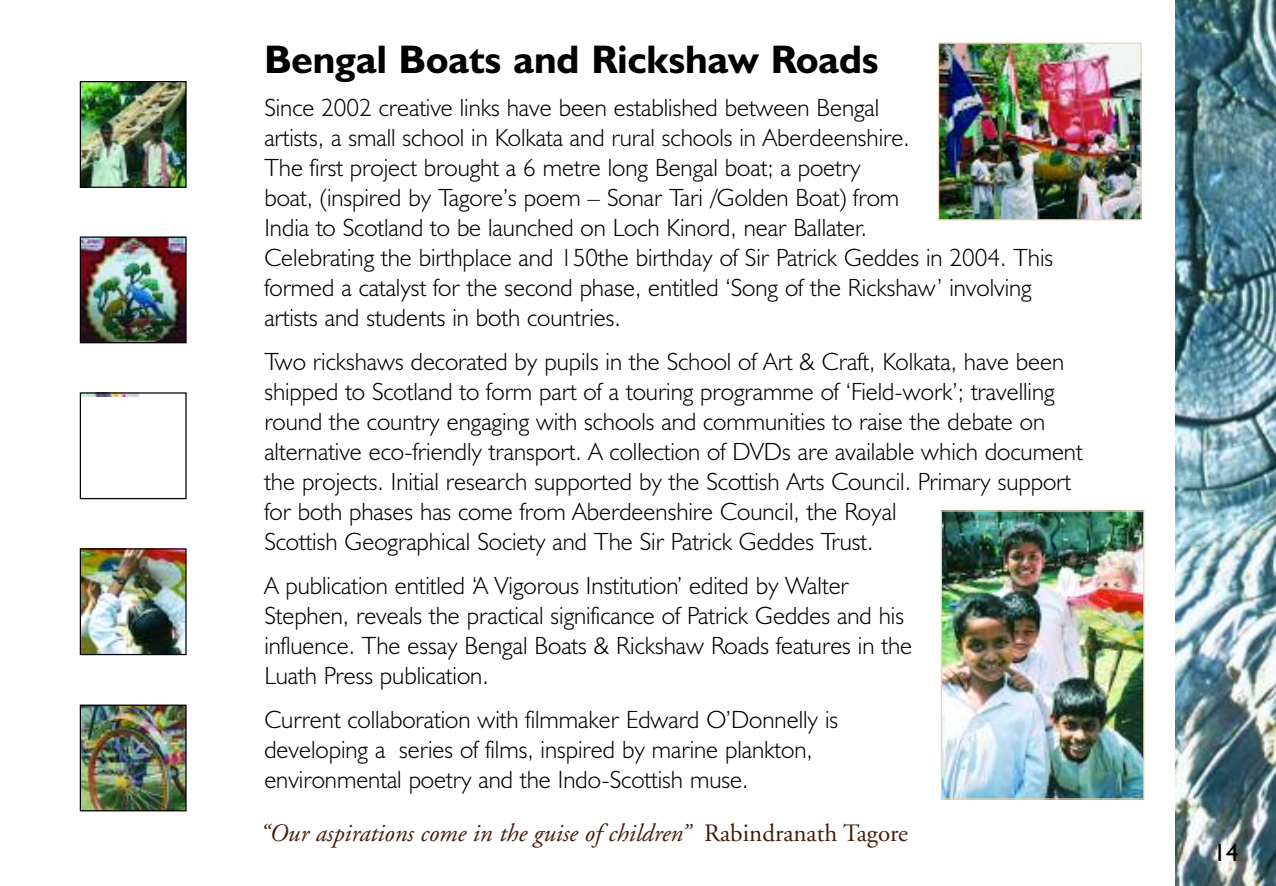
<style>
.page{position:relative;width:1276px;height:886px;background:#fff}
.page>*{position:absolute;margin:0;border:0;box-sizing:border-box;transform-origin:0 0}
.t1{font:700 40px "Humanist 521 BT";color:#000}
.t2{font:300 25px/30px "Humanist 521 BT";color:#000}
.t3{font:italic 25px "Adobe Garamond";color:#461d0b}
.t4{font:25px "Humanist 521 BT";color:#000}
.s1{font-style:normal}
</style>
<div class="page">
<img style="left:82px;top:83px;width:103px;height:103px">
<div style="left:80px;top:81px;width:107px;height:107px;border:1px solid #000"></div>
<img style="left:82px;top:238px;width:103px;height:103px">
<div style="left:80px;top:236px;width:107px;height:107px;border:1px solid #000"></div>
<img style="left:82px;top:394px;width:57px;height:2px">
<div style="left:80px;top:392px;width:107px;height:107px;border:1px solid #000"></div>
<img style="left:82px;top:550px;width:103px;height:103px">
<div style="left:80px;top:548px;width:107px;height:107px;border:1px solid #000"></div>
<img style="left:82px;top:706px;width:103px;height:103px">
<div style="left:80px;top:704px;width:107px;height:107px;border:1px solid #000"></div>
<img style="left:1176px;top:0;width:100px;height:886px">
<img style="left:940px;top:44px;width:199px;height:174px">
<div style="left:938px;top:42px;width:203px;height:178px;border:1px solid #ead6b3"></div>
<img style="left:942px;top:512px;width:200px;height:285px">
<div style="left:940px;top:510px;width:204px;height:289px;border:1px solid #ead6b3"></div>
<h1 class="t1" style="left:264px;top:45px;width:615px">Bengal Boats and Rickshaw Roads</h1>
<p class="t2" style="left:264px;top:95px;width:790px">Since 2002 creative links have been established between Bengal<br>artists, a small school in Kolkata and rural schools in Aberdeenshire.<br>The first project brought a 6 metre long Bengal boat; a poetry<br>boat, (inspired by Tagore’s poem – Sonar Tari /Golden Boat) from<br>India to Scotland to be launched on Loch Kinord, near Ballater.<br>Celebrating the birthplace and 150the birthday of Sir Patrick Geddes in 2004. This formed a catalyst for the second phase, entitled ‘Song of the Rickshaw’ involving artists and students in both countries.</p>
<p class="t2" style="left:264px;top:349px;width:820px">Two rickshaws decorated by pupils in the School of Art &amp; Craft, Kolkata, have been shipped to Scotland to form part of a touring programme of ‘Field-work’; travelling round the country engaging with schools and communities to raise the debate on alternative eco-friendly transport. A collection of DVDs are available which document the projects. Initial research supported by the Scottish Arts Council. Primary support for both phases has come from Aberdeenshire Council, the Royal<br>Scottish Geographical Society and The Sir Patrick Geddes Trust.</p>
<p class="t2" style="left:264px;top:573px;width:649px">A publication entitled ‘A Vigorous Institution’ edited by Walter Stephen, reveals the practical significance of Patrick Geddes and his influence. The essay Bengal Boats &amp; Rickshaw Roads features in the Luath Press publication.</p>
<p class="t2" style="left:264px;top:708px;width:575px">Current collaboration with filmmaker Edward O’Donnelly is developing a series of films, inspired by marine plankton, environmental poetry and the Indo-Scottish muse.</p>
<p class="t3" style="left:260px;top:823px;width:649px">“Our aspirations come in the guise of children” <span class="s1">Rabindranath Tagore</span></p>
<p class="t4" style="left:1213px;top:843px;width:27px">14</p>
</div>
